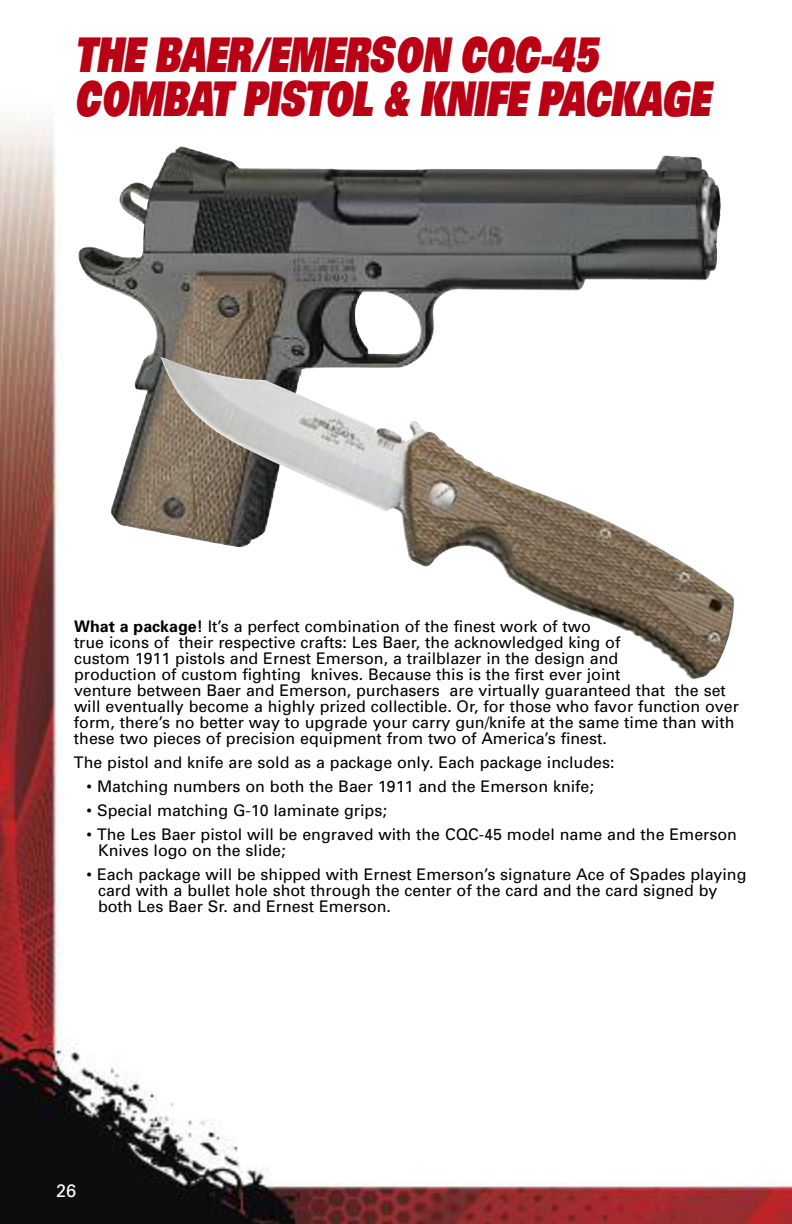
<style>
.page{position:relative;width:792px;height:1224px;background:#fff}
.page>*{position:absolute;margin:0;border:0;box-sizing:border-box;transform-origin:0 0}
.t1{font:48px/44px "Unpact Ital";color:#ba0014;scale:.7 1}
.t2{font:18px "Univers";color:#fff}
.t3{font:16px/16px "Univers";color:#000}
.s1{font-weight:700}
</style>
<div class="page">
<img style="left:0;top:115px;width:792px;height:1109px">
<div style="left:72px;top:36px;width:684px;height:111px;background:#fff"></div>
<div style="left:72px;top:619px;width:684px;height:317px;background:#fff"></div>
<img style="left:289px;top:185px;width:432px;height:236px">
<img style="left:268px;top:421px;width:466px;height:258px">
<h1 class="t1" style="left:74px;top:34px;width:910px">THE BAER/EMERSON CQC-45<br>COMBAT PISTOL &amp; KNIFE PACKAGE</h1>
<p class="t3" style="left:74px;top:620px;width:666px"><span class="s1">What a package!</span> It’s a perfect combination of the finest work of two<br>true icons of their respective crafts: Les Baer, the acknowledged king of<br>custom 1911 pistols and Ernest Emerson, a trailblazer in the design and<br>production of custom fighting knives. Because this is the first ever joint<br>venture between Baer and Emerson, purchasers are virtually guaranteed that the set will eventually become a highly prized collectible. Or, for those who favor function over form, there’s no better way to upgrade your carry gun/knife at the same time than with these two pieces of precision equipment from two of America’s finest.</p>
<p class="t3" style="left:74px;top:756px;width:542px">The pistol and knife are sold as a package only. Each package includes:</p>
<p class="t3" style="left:87px;top:780px;width:509px">• Matching numbers on both the Baer 1911 and the Emerson knife;</p>
<p class="t3" style="left:87px;top:804px;width:302px">• Special matching G-10 laminate grips;</p>
<p class="t3" style="left:98px;top:828px;width:641px;text-indent:-11px">• The Les Baer pistol will be engraved with the CQC-45 model name and the Emerson<br>Knives logo on the slide;</p>
<p class="t3" style="left:98px;top:868px;width:650px;text-indent:-11px">• Each package will be shipped with Ernest Emerson’s signature Ace of Spades playing card with a bullet hole shot through the center of the card and the card signed by both Les Baer Sr. and Ernest Emerson.</p>
<p class="t2" style="left:56px;top:1184px;width:22px">26</p>
</div>
